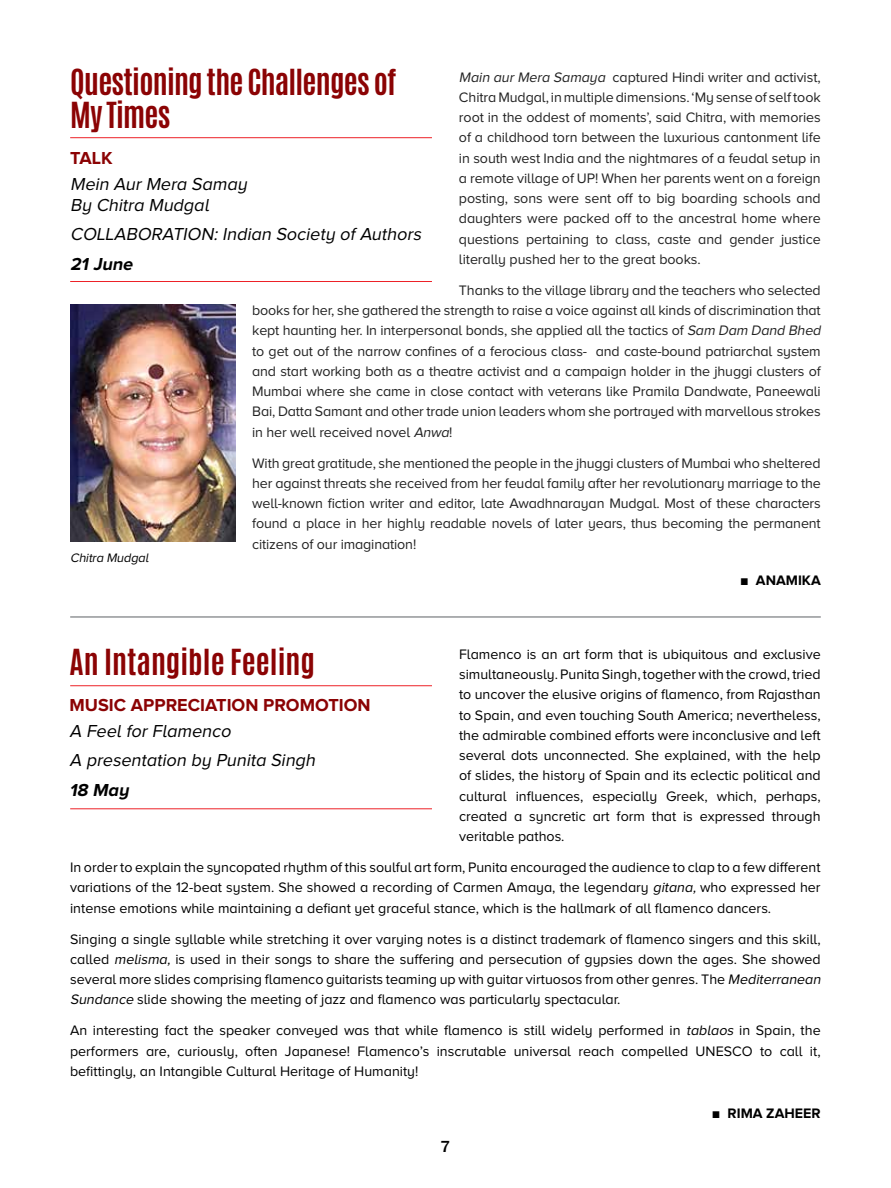
<style>
.page{position:relative;width:891px;height:1188px;background:#fff}
.page>*{position:absolute;margin:0;border:0;box-sizing:border-box;transform-origin:0 0}
.t1{font:700 30px/33px "Antonio";letter-spacing:-.025em;color:#8b0304}
.t2{font:700 30px "Antonio";color:#8b0304}
.t3{font:italic 18px/21px "Proxima Nova A";color:#000}
.t4{font:700 18px "Proxima Nova A";color:#8b0304}
.t5{font:italic 700 18px "Proxima Nova A";color:#000}
.t6{font:500 16.5px "Franklin Gothic";color:#000}
.t7{font:14.25px/20.2px "Proxima Nova A";color:#000;text-align:justify}
.t8{font:14.25px/20.2px "Proxima Nova A";letter-spacing:-.01em;color:#222;text-align:justify}
.t9{font:700 14.25px "Proxima Nova A";color:#000}
.t10{font:italic 12.75px "Proxima Nova A";color:#000}
.s1{font-style:italic}
.s2{font-family:"Garamond"}
</style>
<div class="page">
<hr style="left:70px;top:137px;width:362px;height:1px;background:#ed2127">
<hr style="left:70px;top:281px;width:362px;height:1px;background:#ed2127">
<hr style="left:70px;top:616px;width:751px;height:2px;background:#939598">
<hr style="left:70px;top:685px;width:362px;height:1px;background:#ed2127">
<hr style="left:70px;top:808px;width:362px;height:1px;background:#ed2127">
<img style="left:70px;top:304px;width:166px;height:237px">
<h1 class="t1" style="left:70px;top:66px;width:328px">Questioning the Challenges of<br>My Times</h1>
<p class="t4" style="left:70px;top:148px;width:44px">TALK</p>
<p class="t3" style="left:70px;top:174px;width:182px">Mein Aur Mera Samay<br>By Chitra Mudgal</p>
<p class="t3" style="left:70px;top:224px;width:356px">COLLABORATION: Indian Society of Authors</p>
<p class="t5" style="left:70px;top:253px;width:67px">21 June</p>
<p class="t8" style="left:459px;top:67px;width:363px"><span class="s1">Main aur Mera Samaya</span> captured Hindi writer and activist, Chitra Mudgal, in multiple dimensions. ‘My sense of self took root in the oddest of moments’, said Chitra, with memories of a childhood torn between the luxurious cantonment life in south west India and the nightmares of a feudal setup in a remote village of UP! When her parents went on a foreign posting, sons were sent off to big boarding schools and daughters were packed off to the ancestral home where questions pertaining to class, caste and gender justice literally pushed her to the great books.</p>
<p class="t8" style="left:252px;top:280px;width:573px;text-align:left;text-indent:207px">Thanks to the village library and the teachers who selected books for her, she gathered the strength to raise a voice against all kinds of discrimination that kept haunting her. In interpersonal bonds, she applied all the tactics of <span class="s1">Sam Dam Dand Bhed </span>to get out of the narrow confines of a ferocious class- and caste-bound patriarchal system and start working both as a theatre activist and a campaign holder in the jhuggi clusters of Mumbai where she came in close contact with veterans like Pramila Dandwate, Paneewali Bai, Datta Samant and other trade union leaders whom she portrayed with marvellous strokes in her well received novel <span class="s1">Anwa</span>!</p>
<p class="t8" style="left:252px;top:453px;width:570px">With great gratitude, she mentioned the people in the jhuggi clusters of Mumbai who sheltered her against threats she received from her feudal family after her revolutionary marriage to the well-known fiction writer and editor, late Awadhnarayan Mudgal. Most of these characters found a place in her highly readable novels of later years, thus becoming the permanent citizens of our imagination!</p>
<p class="t9" style="left:740px;top:572px;width:82px"><span class="s2">■</span> ANAMIKA</p>
<p class="t10" style="left:70px;top:551px;width:82px">Chitra Mudgal</p>
<h1 class="t2" style="left:70px;top:639px;width:247px">An Intangible Feeling</h1>
<p class="t4" style="left:70px;top:695px;width:303px">MUSIC APPRECIATION PROMOTION</p>
<p class="t3" style="left:70px;top:717px;width:251px;line-height:29.1px">A Feel for Flamenco<br>A presentation by Punita Singh</p>
<p class="t5" style="left:70px;top:779px;width:64px">18 May</p>
<p class="t7" style="left:459px;top:644px;width:363px">Flamenco is an art form that is ubiquitous and exclusive simultaneously. Punita Singh, together with the crowd, tried to uncover the elusive origins of flamenco, from Rajasthan to Spain, and even touching South America; nevertheless, the admirable combined efforts were inconclusive and left several dots unconnected. She explained, with the help of slides, the history of Spain and its eclectic political and cultural influences, especially Greek, which, perhaps, created a syncretic art form that is expressed through veritable pathos.</p>
<p class="t7" style="left:70px;top:857px;width:752px">In order to explain the syncopated rhythm of this soulful art form, Punita encouraged the audience to clap to a few different variations of the 12-beat system. She showed a recording of Carmen Amaya, the legendary <span class="s1">gitana,</span> who expressed her intense emotions while maintaining a defiant yet graceful stance, which is the hallmark of all flamenco dancers.</p>
<p class="t7" style="left:70px;top:929px;width:755px;text-align:left">Singing a single syllable while stretching it over varying notes is a distinct trademark of flamenco singers and this skill, called <span class="s1">melisma,</span> is used in their songs to share the suffering and persecution of gypsies down the ages. She showed several more slides comprising flamenco guitarists teaming up with guitar virtuosos from other genres. The <span class="s1">Mediterranean Sundance</span> slide showing the meeting of jazz and flamenco was particularly spectacular.</p>
<p class="t7" style="left:70px;top:1020px;width:752px">An interesting fact the speaker conveyed was that while flamenco is still widely performed in <span class="s1">tablaos</span> in Spain, the performers are, curiously, often Japanese! Flamenco’s inscrutable universal reach compelled UNESCO to call it, befittingly, an Intangible Cultural Heritage of Humanity!</p>
<p class="t9" style="left:712px;top:1105px;width:111px"><span class="s2">■</span> RIMA ZAHEER</p>
<p class="t6" style="left:441px;top:1137px;width:11px">7</p>
</div>
